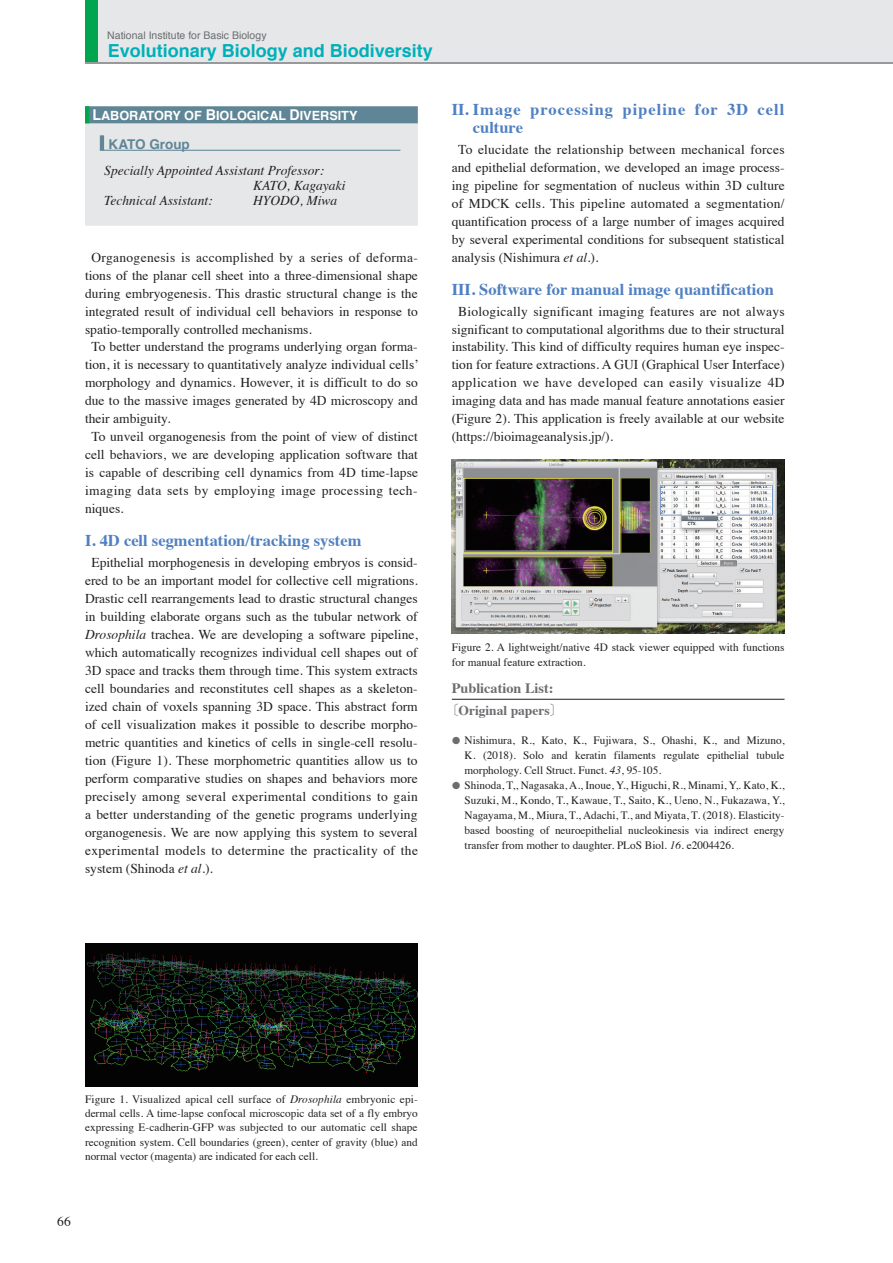
<style>
.page{position:relative;width:893px;height:1263px;background:#fff}
.page>*{position:absolute;margin:0;border:0;box-sizing:border-box;transform-origin:0 0}
.t1{font:700 18px "Helvetica";color:#00b0b8}
.t2{font:700 16.5px "Times";color:#5080c1}
.t3{font:700 16.5px/18px "Times";letter-spacing:.06em;color:#5080c1}
.t4{font:700 14.25px "Times";color:#6c6d70}
.t5{font:13.5px/18px "Times";color:#231f20;text-align:justify}
.t6{font:italic 13.5px "Times";color:#231f20}
.t7{font:13.5px "Times";letter-spacing:.025em;color:#231f20}
.t8{font:13.5px "Times";letter-spacing:.03em;color:#231f20}
.t9{font:700 13.5px "Times";color:#6c6d70}
.t10{font:700 13.5px "Helvetica";color:#5f8696}
.t11{font:700 12.6px "Helvetica";color:#fff}
.t12{font:11.25px/15px "Times";color:#231f20;text-align:justify}
.t13{font:10.5px "Helvetica";color:#6c6d70}
.s1{font-size:14.85px}
.s2{font-style:italic}
.s3{font-family:"Koz Min Pr 6 N";font-weight:400}
.s4{font-size:25.8px;color:#6c6d70}
</style>
<div class="page">
<div style="left:85px;top:0;width:808px;height:64px;background:#e6e7e9"></div>
<hr style="left:452px;top:699px;width:332px;height:1px;background:#231f20">
<img style="left:452px;top:459px;width:332px;height:174px">
<div style="left:85px;top:106px;width:333px;height:120px;background:#e6e7e9"></div>
<div style="left:86px;top:107px;width:331px;height:16px;background:#5f8696"></div>
<div style="left:85px;top:106px;width:333px;height:17px;border:1px solid #5f8696"></div>
<hr style="left:85px;top:106px;width:4px;height:17px;background:#00a54f">
<hr style="left:100px;top:135px;width:4px;height:15px;background:#5f8696">
<hr style="left:100px;top:150px;width:300px;height:1px;background:#5f8696">
<img style="left:85px;top:943px;width:333px;height:144px">
<div style="left:85px;top:0;width:13px;height:64px;background:#00a54f"></div>
<hr style="left:85px;top:62px;width:808px;height:2px;background:#97999c">
<p class="t13" style="left:107px;top:27px;width:161px">National Institute for Basic Biology</p>
<h1 class="t1" style="left:108px;top:36px;width:327px">Evolutionary Biology and Biodiversity</h1>
<p class="t11" style="left:92px;top:106px;width:266px"><span class="s1">L</span>ABORATORY OF <span class="s1">B</span>IOLOGICAL <span class="s1">D</span>IVERSITY</p>
<p class="t10" style="left:109px;top:134px;width:83px">KATO Group</p>
<p class="t6" style="left:104px;top:159px;width:221px">Specially Appointed Assistant Professor:</p>
<p class="t6" style="left:253px;top:174px;width:94px">KATO, Kagayaki</p>
<p class="t6" style="left:104px;top:189px;width:110px">Technical Assistant:</p>
<p class="t6" style="left:253px;top:189px;width:86px">HYODO, Miwa</p>
<p class="t7" style="left:91px;top:244px;width:328px">Organogenesis is accomplished by a series of deforma-</p>
<p class="t5" style="left:85px;top:265px;width:334px">tions of the planar cell sheet into a three-dimensional shape</p>
<p class="t5" style="left:85px;top:283px;width:334px">during embryogenesis. This drastic structural change is the</p>
<p class="t5" style="left:85px;top:301px;width:334px">integrated result of individual cell behaviors in response to</p>
<p class="t5" style="left:85px;top:319px;width:228px">spatio-temporally controlled mechanisms.</p>
<p class="t5" style="left:91px;top:337px;width:328px">To better understand the programs underlying organ forma-</p>
<p class="t5" style="left:85px;top:355px;width:335px">tion, it is necessary to quantitatively analyze individual cells’</p>
<p class="t5" style="left:85px;top:373px;width:334px">morphology and dynamics. However, it is difficult to do so</p>
<p class="t5" style="left:85px;top:391px;width:334px">due to the massive images generated by 4D microscopy and</p>
<p class="t5" style="left:85px;top:409px;width:87px">their ambiguity.</p>
<p class="t5" style="left:91px;top:427px;width:328px">To unveil organogenesis from the point of view of distinct</p>
<p class="t5" style="left:85px;top:445px;width:334px">cell behaviors, we are developing application software that</p>
<p class="t5" style="left:85px;top:463px;width:334px">is capable of describing cell dynamics from 4D time-lapse</p>
<p class="t8" style="left:85px;top:478px;width:334px">imaging data sets by employing image processing tech-</p>
<p class="t5" style="left:85px;top:498px;width:40px">niques.</p>
<p class="t2" style="left:85px;top:525px;width:278px">I. 4D cell segmentation/tracking system</p>
<p class="t5" style="left:85px;top:552px;width:334px;text-indent:6px">Epithelial morphogenesis in developing embryos is consid&shy;ered to be an important model for collective cell migrations.<br>Drastic cell rearrangements lead to drastic structural changes in building elaborate organs such as the tubular network of <span class="s2">Drosophila</span> trachea. We are developing a software pipeline, which automatically recognizes individual cell shapes out of 3D space and tracks them through time. This system extracts cell boundaries and reconstitutes cell shapes as a skeleton&shy;ized chain of voxels spanning 3D space. This abstract form of cell visualization makes it possible to describe morpho&shy;metric quantities and kinetics of cells in single-cell resolu&shy;tion (Figure 1). These morphometric quantities allow us to perform comparative studies on shapes and behaviors more precisely among several experimental conditions to gain a better understanding of the genetic programs underlying organogenesis. We are now applying this system to several experimental models to determine the practicality of the system (Shinoda <span class="s2">et al</span>.).</p>
<p class="t3" style="left:473px;top:99px;width:313px;text-indent:-21px">II. Image processing pipeline for 3D cell culture</p>
<p class="t5" style="left:452px;top:139px;width:334px;text-indent:6px">To elucidate the relationship between mechanical forces and epithelial deformation, we developed an image process&shy;ing pipeline for segmentation of nucleus within 3D culture of MDCK cells. This pipeline automated a segmentation/ quantification process of a large number of images acquired by several experimental conditions for subsequent statistical analysis (Nishimura <span class="s2">et al</span>.).</p>
<p class="t2" style="left:452px;top:273px;width:324px">III. Software for manual image quantification</p>
<p class="t5" style="left:452px;top:301px;width:334px;text-indent:6px">Biologically significant imaging features are not always significant to computational algorithms due to their structural instability. This kind of difficulty requires human eye inspec&shy;tion for feature extractions. A GUI (Graphical User Interface) application we have developed can easily visualize 4D imaging data and has made manual feature annotations easier (Figure 2). This application is freely available at our website (https://bioimageanalysis.jp/).</p>
<p class="t12" style="left:452px;top:640px;width:334px;line-height:14.2px">Figure 2. A lightweight/native 4D stack viewer equipped with functions for manual feature extraction.</p>
<p class="t4" style="left:452px;top:675px;width:103px">Publication List:</p>
<p class="t9" style="left:445px;top:697px;width:120px"><span class="s3">〔</span>Original papers<span class="s3">〕</span></p>
<p class="t12" style="left:465px;top:732px;width:321px;text-indent:-13px"><span class="s4">•</span> Nishimura, R., Kato, K., Fujiwara, S., Ohashi, K., and Mizuno, K. (2018). Solo and keratin filaments regulate epithelial tubule morphology. Cell Struct. Funct. <span class="s2">43</span>, 95-105.</p>
<p class="t12" style="left:465px;top:777px;width:321px;text-indent:-13px"><span class="s4">•</span> Shinoda, T,, Nagasaka, A., Inoue, Y., Higuchi, R., Minami, Y,. Kato, K., Suzuki, M., Kondo, T., Kawaue, T., Saito, K., Ueno, N., Fukazawa, Y., Nagayama, M., Miura, T., Adachi, T., and Miyata, T. (2018). Elasticity&shy;based boosting of neuroepithelial nucleokinesis via indirect energy transfer from mother to daughter. PLoS Biol. <span class="s2">16</span>. e2004426.</p>
<p class="t12" style="left:85px;top:1091px;width:334px;line-height:14.2px">Figure 1. Visualized apical cell surface of <span class="s2">Drosophila</span> embryonic epi&shy;dermal cells. A time-lapse confocal microscopic data set of a fly embryo expressing E-cadherin-GFP was subjected to our automatic cell shape recognition system. Cell boundaries (green), center of gravity (blue) and normal vector (magenta) are indicated for each cell.</p>
<p class="t5" style="left:57px;top:1211px;width:15px">66</p>
</div>
